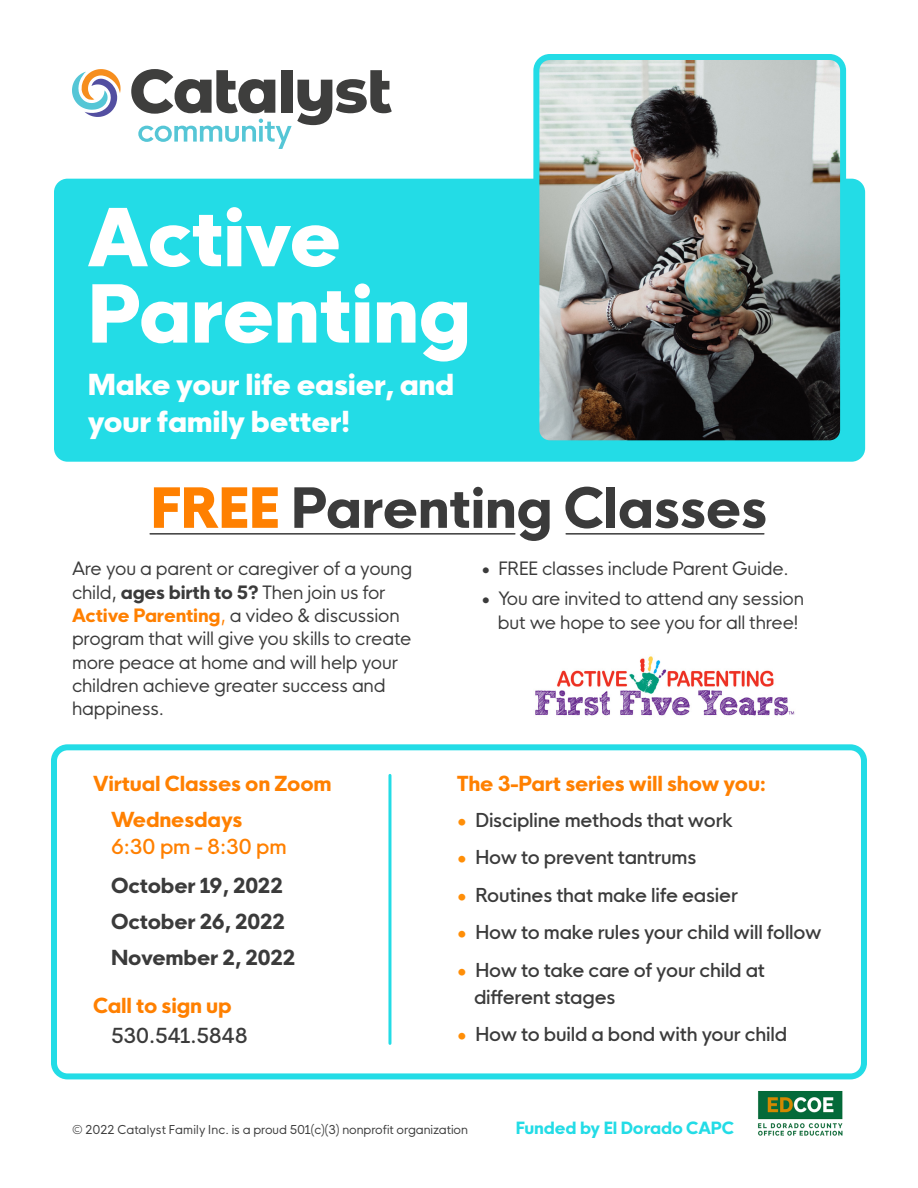
<style>
.page{position:relative;width:918px;height:1188px;background:#fff}
.page>*{position:absolute;margin:0;border:0;box-sizing:border-box;transform-origin:0 0}
.t1{font:800 77.85px/76.3px "HK Nova";letter-spacing:-.01em;color:#fff}
.t2{font:800 54px "HK Nova";letter-spacing:-.01em;color:#3b3b3b}
.t3{font:800 28.35px/37.5px "HK Nova";letter-spacing:-.01em;color:#fff}
.t4{font:800 20.25px "HK Nova";letter-spacing:-.01em;color:#ff8000}
.t5{font:800 20.25px/36px "HK Nova";letter-spacing:-.01em;color:#3b3b3b}
.t6{font:500 20.25px/27px "HK Nova";letter-spacing:-.015em;color:#ff8000}
.t7{font:500 20.25px "HK Nova";letter-spacing:-.015em;color:#3b3b3b}
.t8{font:500 18.75px/27px "HK Nova";letter-spacing:-.01em;color:#3b3b3b}
.t9{font:18px/23.4px "HK Nova";letter-spacing:-.01em;color:#3b3b3b}
.t10{font:800 16.5px "HK Nova";letter-spacing:-.01em;color:#23dce6}
.t11{font:12px "HK Nova";letter-spacing:-.005em;color:#3b3b3b}
.s1{color:#ff8000}
.s2{font-weight:800}
.s3{font-weight:800;color:#ff8000}
.s4{color:#ff8e07}
</style>
<div class="page">
<div style="left:54px;top:179px;width:811px;height:283px;background:#23dce6;border-radius:14px"></div>
<svg style="left:72px;top:69px;width:49px;height:48px"></svg>
<svg style="left:131px;top:69px;width:261px;height:80px"></svg>
<img style="left:540px;top:61px;width:299px;height:378px">
<div style="left:533px;top:54px;width:313px;height:392px;border:6px solid #23dce6;border-radius:13px"></div>
<img style="left:758px;top:1091px;width:85px;height:45px">
<div style="left:51px;top:744px;width:816px;height:335px;border:6px solid #23dce6;border-radius:14px"></div>
<img style="left:535px;top:656px;width:260px;height:60px">
<hr style="left:388px;top:775px;width:3px;height:268px;background:#23dce6">
<hr style="left:150px;top:533px;width:365px;height:2px;background:#3b3b3b">
<hr style="left:566px;top:533px;width:198px;height:2px;background:#3b3b3b">
<p class="t1" style="left:88px;top:190px;width:385px">Active<br>Parenting</p>
<p class="t3" style="left:88px;top:362px;width:368px">Make your life easier, and your family better!</p>
<p class="t2" style="left:151px;top:461px;width:618px"><span class="s1">FREE</span> Parenting Classes</p>
<p class="t9" style="left:72px;top:555px;width:342px">Are you a parent or caregiver of a young child, <span class="s2">ages birth to 5?</span> Then join us for <span class="s3">Active Parenting</span><span class="s1">,</span> a video &amp; discussion program that will give you skills to create more peace at home and will help your children achieve greater success and happiness.</p>
<p class="t9" style="left:481px;top:555px;width:309px">• FREE classes include Parent Guide.</p>
<p class="t9" style="left:498px;top:585px;width:308px;text-indent:-17px">• You are invited to attend any session but we hope to see you for all three!</p>
<p class="t4" style="left:93px;top:766px;width:240px">Virtual Classes on Zoom</p>
<p class="t6" style="left:111px;top:803px;width:177px"><span class="s2">Wednesdays<br></span>6:30 pm - 8:30 pm</p>
<p class="t5" style="left:111px;top:865px;width:175px">October 19, 2022<br>October 26, 2022</p>
<p class="t5" style="left:111px;top:937px;width:186px">November 2, 2022</p>
<p class="t4" style="left:93px;top:988px;width:140px">Call to sign up</p>
<p class="t7" style="left:111px;top:1019px;width:138px">530.541.5848</p>
<p class="t4" style="left:457px;top:766px;width:310px">The 3-Part series will show you:</p>
<p class="t8" style="left:457px;top:804px;width:277px"><span class="s4">•</span> Discipline methods that work</p>
<p class="t8" style="left:457px;top:841px;width:241px"><span class="s4">•</span> How to prevent tantrums</p>
<p class="t8" style="left:457px;top:879px;width:282px"><span class="s4">•</span> Routines that make life easier</p>
<p class="t8" style="left:457px;top:916px;width:366px"><span class="s4">•</span> How to make rules your child will follow</p>
<p class="t8" style="left:474px;top:954px;width:293px;text-indent:-17px"><span class="s4">•</span> How to take care of your child at different stages</p>
<p class="t8" style="left:457px;top:1018px;width:331px"><span class="s4">•</span> How to build a bond with your child</p>
<p class="t11" style="left:72px;top:1119px;width:398px">© 2022 Catalyst Family Inc. is a proud 501(c)(3) nonprofit organization</p>
<p class="t10" style="left:516px;top:1114px;width:220px">Funded by El Dorado CAPC</p>
</div>
